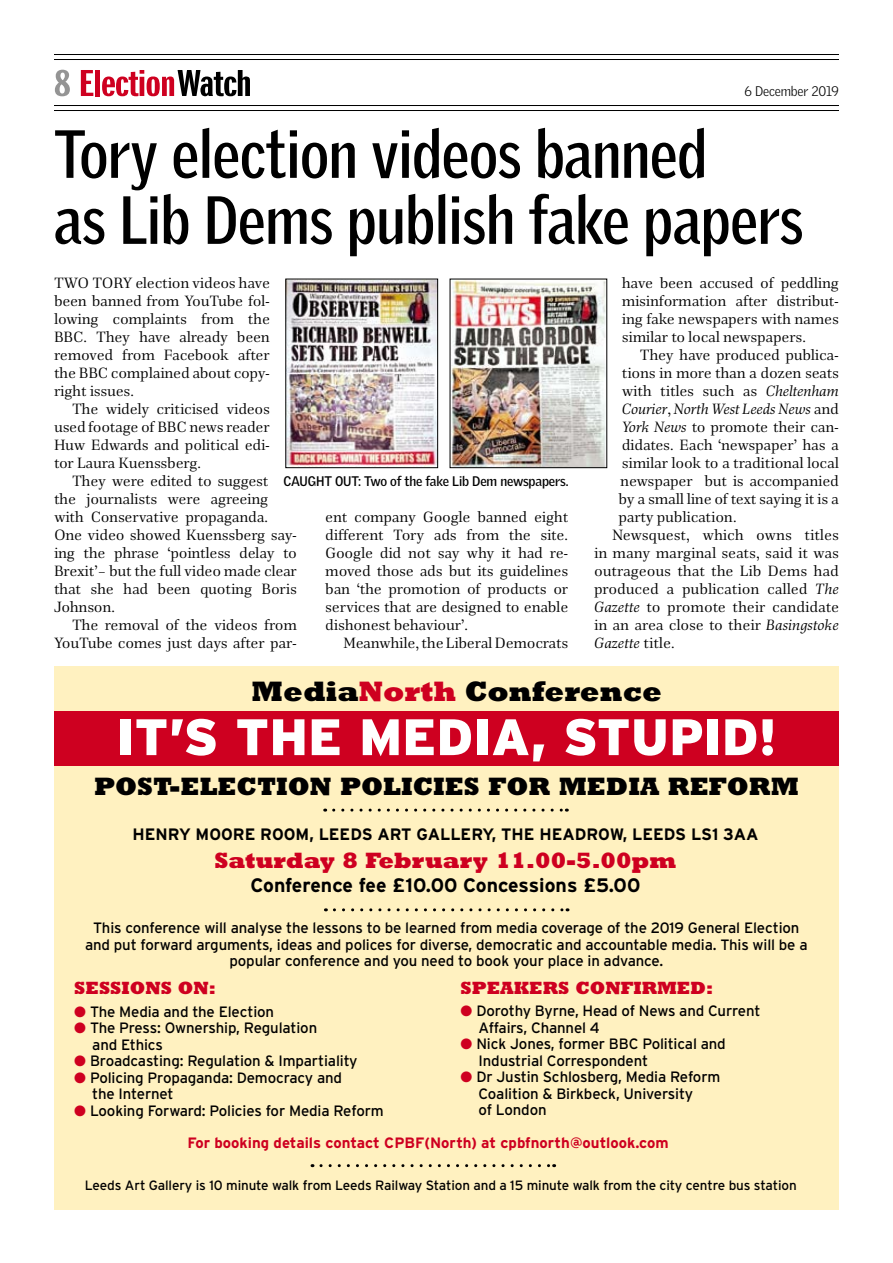
<style>
.page{position:relative;width:893px;height:1263px;background:#fff}
.page>*{position:absolute;margin:0;border:0;box-sizing:border-box;transform-origin:0 0}
.Head1_GriffMed{font:700 66px/66px "Griffith Gothic Cond";color:#000;scale:1.05 1}
.t1{font:900 51.15px "Interstate";color:#fff}
._14ptIntro{font:39px "Franklin Gothic Demi X Cmpr";letter-spacing:-.01em;color:#ce0020;scale:1.36 1}
.t2{font:800 28.5px "Rockwell";color:#000}
.t3{font:800 25.5px "Rockwell";color:#000}
.t4{font:800 22.5px "Rockwell";color:#ce0020}
.t5{font:700 19.5px "Interstate";letter-spacing:-.01em;color:#000}
.t6{font:800 18px "Rockwell";color:#ce0020}
.t7{font:700 16.5px "Interstate";color:#000}
._1_Text{font:15px/18px "Richler Pro PE";letter-spacing:-.02em;color:#000;text-align:justify}
.t8{font:15px/16.5px "Interstate";letter-spacing:-.01em;color:#000}
._2_Text1stPara{font:15px/18px "Richler Pro PE";letter-spacing:-.02em;color:#000;text-align:justify}
.t9{font:700 15px "Interstate";color:#ce0020}
.t10{font:13.5px "Interstate";letter-spacing:-.01em;color:#000}
._4_Caption{font:700 13.5px "Griffith Gothic";letter-spacing:-.02em;color:#000}
._4_Caption-2{font:300 13.5px "Griffith Gothic";letter-spacing:-.01em;color:#000}
.s1{color:#949494}
.s2{color:#000}
.s3{font-style:italic}
.s4{color:#ce0020}
</style>
<div class="page">
<hr style="left:54px;top:54px;width:785px;height:1px;background:#000">
<hr style="left:54px;top:59px;width:785px;height:1px;background:#000">
<hr style="left:54px;top:105px;width:785px;height:1px;background:#000">
<hr style="left:54px;top:110px;width:785px;height:1px;background:#000">
<div style="left:54px;top:666px;width:785px;height:543px;background:#fff1c0"></div>
<div style="left:54px;top:711px;width:785px;height:54px;background:#ce0020"></div>
<svg style="left:334px;top:908px;width:234px;height:3px"></svg>
<svg style="left:321px;top:1164px;width:234px;height:3px"></svg>
<svg style="left:334px;top:809px;width:233px;height:3px"></svg>
<img style="left:287px;top:281px;width:149px;height:185px">
<div style="left:285px;top:279px;width:153px;height:189px;border:1px solid #000"></div>
<img style="left:452px;top:281px;width:153px;height:185px">
<p class="_14ptIntro" style="left:54px;top:62px;width:147px"><span class="s1">8</span> Election<span class="s2">Watch</span></p>
<p class="_4_Caption-2" style="left:745px;top:83px;width:96px">6 December 2019</p>
<p class="Head1_GriffMed" style="left:54px;top:121px;width:715px">Tory election videos banned<br>as Lib Dems publish fake papers</p>
<p class="_2_Text1stPara" style="left:54px;top:274px;width:218px;text-indent:38px">To ry election videos have been banned from YouTube fol&shy;lowing complaints from the BBC. They have already been removed from Facebook after the BBC complained about copy&shy;right issues.</p>
<p class="_1_Text" style="left:54px;top:400px;width:218px;text-indent:18px">The widely criticised videos used footage of BBC news reader Huw Edwards and political edi&shy;tor Laura Kuenssberg.</p>
<p class="_1_Text" style="left:54px;top:472px;width:245px;text-align:left;text-indent:18px">They were edited to suggest<br>the journalists were agreeing with Conservative propaganda.<br>One video showed Kuenssberg say&shy;ing the phrase ‘pointless delay to<br>Brexit’– but the full video made clear that she had been quoting Boris<br>Johnson.</p>
<p class="_1_Text" style="left:54px;top:616px;width:245px;text-align:right">The removal of the videos from<br>YouTube comes just days after par-</p>
<p class="_2_Text1stPara" style="left:54px;top:274px;width:13px">Two</p>
<p class="_4_Caption" style="left:284px;top:473px;width:287px">CAU GHT OUT: Two of the fake Lib Dem newspapers.</p>
<p class="_1_Text" style="left:325px;top:508px;width:245px">ent company Google banned eight different Tory ads from the site.<br>Google did not say why it had re&shy;moved those ads but its guidelines ban ‘the promotion of products or services that are designed to enable dishonest behaviour’.</p>
<p class="_1_Text" style="left:343px;top:634px;width:227px">Meanwhile, the Liberal Democrats</p>
<p class="_1_Text" style="left:622px;top:274px;width:219px">have been accused of peddling misinformation after distribut&shy;ing fake newspapers with names similar to local newspapers.</p>
<p class="_1_Text" style="left:618px;top:346px;width:222px;text-indent:21px">They have produced publica&shy;tions in more than a dozen seats with titles such as <span class="s3">Cheltenham Courier</span>, <span class="s3">North West Leeds News</span> and <span class="s3">York News</span> to promote their can&shy;didates. Each ‘newspaper’ has a similar look to a traditional local newspaper but is accompanied by a small line of text saying it is a party publication.</p>
<p class="_1_Text" style="left:594px;top:526px;width:246px;text-indent:18px">Newsquest, which owns titles in many marginal seats, said it was outrageous that the Lib Dems had produced a publication called <span class="s3">The Gazette</span> to promote their candidate in an area close to their <span class="s3">Basingstoke Gazette</span> title.</p>
<p class="t2" style="left:252px;top:673px;width:412px">MEDIA<span class="s4">NORTH</span> CONFERENCE</p>
<p class="t1" style="left:116px;top:708px;width:662px">IT’S THE MEDIA, STUPID!</p>
<p class="t3" style="left:94px;top:770px;width:704px">POST-ELECTION POLICIES FOR MEDIA REFORM</p>
<p class="t7" style="left:132px;top:825px;width:307px">Henry Moore Room, Leeds Art Gall</p>
<p class="t7" style="left:461px;top:825px;width:300px">ery, Th e Hea drow, Leeds LS1 3AA</p>
<p class="t4" style="left:214px;top:846px;width:464px">SATURDAY 8 FEBRUARY 11.00-5.00PM</p>
<p class="t5" style="left:251px;top:874px;width:391px">Conference fee £10.00 Concessions £5.00</p>
<p class="t8" style="left:85px;top:919px;width:724px;text-align:center">This conference will analyse the lessons to be learned from media coverage of the 2019 General Election and put forward arguments, ideas and polices for diverse, democratic and accountable media. This will be a popular conference and you need to book your place in advance.</p>
<p class="t6" style="left:74px;top:977px;width:143px">SESSIONS ON:</p>
<p class="t8" style="left:74px;top:1003px;width:201px"><span class="s4">●</span> The Media and the Election</p>
<p class="t8" style="left:74px;top:1019px;width:244px"><span class="s4">●</span> The Press: Ownership, Regulation</p>
<p class="t8" style="left:92px;top:1036px;width:72px">and Ethics</p>
<p class="t8" style="left:74px;top:1052px;width:285px"><span class="s4">●</span> Broadcasting: Regulation &amp; Impartiality</p>
<p class="t8" style="left:74px;top:1069px;width:269px"><span class="s4">●</span> Policing Propaganda: Democracy and</p>
<p class="t8" style="left:92px;top:1085px;width:83px">the Internet</p>
<p class="t8" style="left:74px;top:1102px;width:311px"><span class="s4">●</span> Looking Forward: Policies for Media Reform</p>
<p class="t6" style="left:461px;top:976px;width:254px">SPEAKERS CONFIRMED:</p>
<p class="t8" style="left:479px;top:1002px;width:283px;text-indent:-18px"><span class="s4">●</span> Dorothy Byrne, Head of News and Current<br>Affairs, Channel 4</p>
<p class="t8" style="left:479px;top:1035px;width:249px;text-indent:-18px"><span class="s4">●</span> Nick Jones, former BBC Political and<br>Industrial Correspondent</p>
<p class="t8" style="left:479px;top:1068px;width:243px;text-indent:-18px"><span class="s4">●</span> Dr Justin Schlosberg, Media Reform<br>Coalition &amp; Birkbeck, University<br>of London</p>
<p class="t9" style="left:187px;top:1134px;width:483px">For booking details contact CPBF(North) at cpbfnorth@outlook.com</p>
<p class="t10" style="left:85px;top:1178px;width:713px">Leeds Art Gallery is 10 minute walk from Leeds Railway Station and a 15 minute walk from the city centre bus station</p>
</div>
